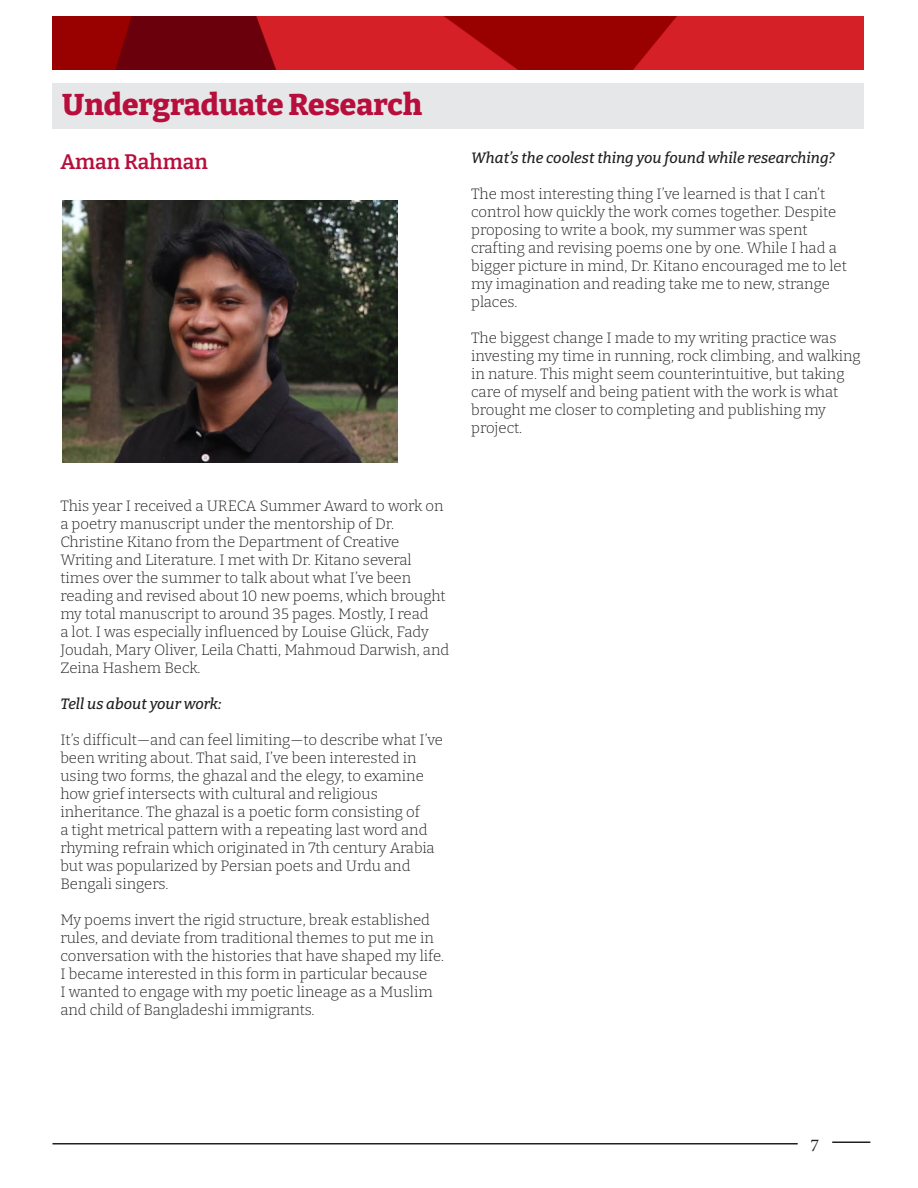
<style>
.page{position:relative;width:918px;height:1188px;background:#fff}
.page>*{position:absolute;margin:0;border:0;box-sizing:border-box;transform-origin:0 0}
.New_Article_Topic_Header{font:800 30px "Bitter";color:#b80e3c}
.Newsletter{font:600 21px "Bitter";color:#b80e3c}
.t1{font:18px "Minion Pro";color:#231f20}
.Newsletter-2{font:300 15px/18px "Bitter";color:#231f20}
.Newsletter-3{font:italic 500 15px "Bitter";color:#231f20}
</style>
<div class="page">
<hr style="left:52px;top:1143px;width:746px;height:1px;background:#231f20">
<hr style="left:832px;top:1142px;width:38px;height:1px;background:#231f20">
<img style="left:52px;top:16px;width:812px;height:53px">
<div style="left:52px;top:84px;width:812px;height:45px;background:#e6e7e9"></div>
<img style="left:62px;top:200px;width:335px;height:263px">
<p class="New_Article_Topic_Header" style="left:62px;top:78px;width:361px">Undergraduate Research</p>
<h1 class="Newsletter" style="left:60px;top:145px;width:149px">Aman Rahman</h1>
<h1 class="Newsletter-3" style="left:471px;top:146px;width:365px">What’s the coolest thing you found while researching?</h1>
<h1 class="Newsletter-2" style="left:471px;top:184px;width:377px">The most interesting thing I’ve learned is that I can’t control how quickly the work comes together. Despite proposing to write a book, my summer was spent crafting and revising poems one by one. While I had a bigger picture in mind, Dr. Kitano encouraged me to let my imagination and reading take me to new, strange places.</h1>
<h1 class="Newsletter-2" style="left:471px;top:328px;width:391px">The biggest change I made to my writing practice was investing my time in running, rock climbing, and walking in nature. This might seem counterintuitive, but taking care of myself and being patient with the work is what brought me closer to completing and publishing my project.</h1>
<h1 class="Newsletter-2" style="left:60px;top:496px;width:390px">This year I received a URECA Summer Award to work on a poetry manuscript under the mentorship of Dr.<br>Christine Kitano from the Department of Creative Writing and Literature. I met with Dr. Kitano several times over the summer to talk about what I’ve been reading and revised about 10 new poems, which brought my total manuscript to around 35 pages. Mostly, I read<br>a lot. I was especially influenced by Louise Glück, Fady Joudah, Mary Oliver, Leila Chatti, Mahmoud Darwish, and Zeina Hashem Beck.</h1>
<h1 class="Newsletter-3" style="left:60px;top:692px;width:163px">Tell us about your work:</h1>
<h1 class="Newsletter-2" style="left:60px;top:730px;width:384px">It’s difficult—and can feel limiting—to describe what I’ve been writing about. That said, I’ve been interested in using two forms, the ghazal and the elegy, to examine how grief intersects with cultural and religious inheritance. The ghazal is a poetic form consisting of<br>a tight metrical pattern with a repeating last word and rhyming refrain which originated in 7th century Arabia but was popularized by Persian poets and Urdu and Bengali singers.</h1>
<h1 class="Newsletter-2" style="left:60px;top:910px;width:385px">My poems invert the rigid structure, break established rules, and deviate from traditional themes to put me in conversation with the histories that have shaped my life.<br>I became interested in this form in particular because<br>I wanted to engage with my poetic lineage as a Muslim and child of Bangladeshi immigrants.</h1>
<p class="t1" style="left:811px;top:1133px;width:10px">7</p>
</div>
